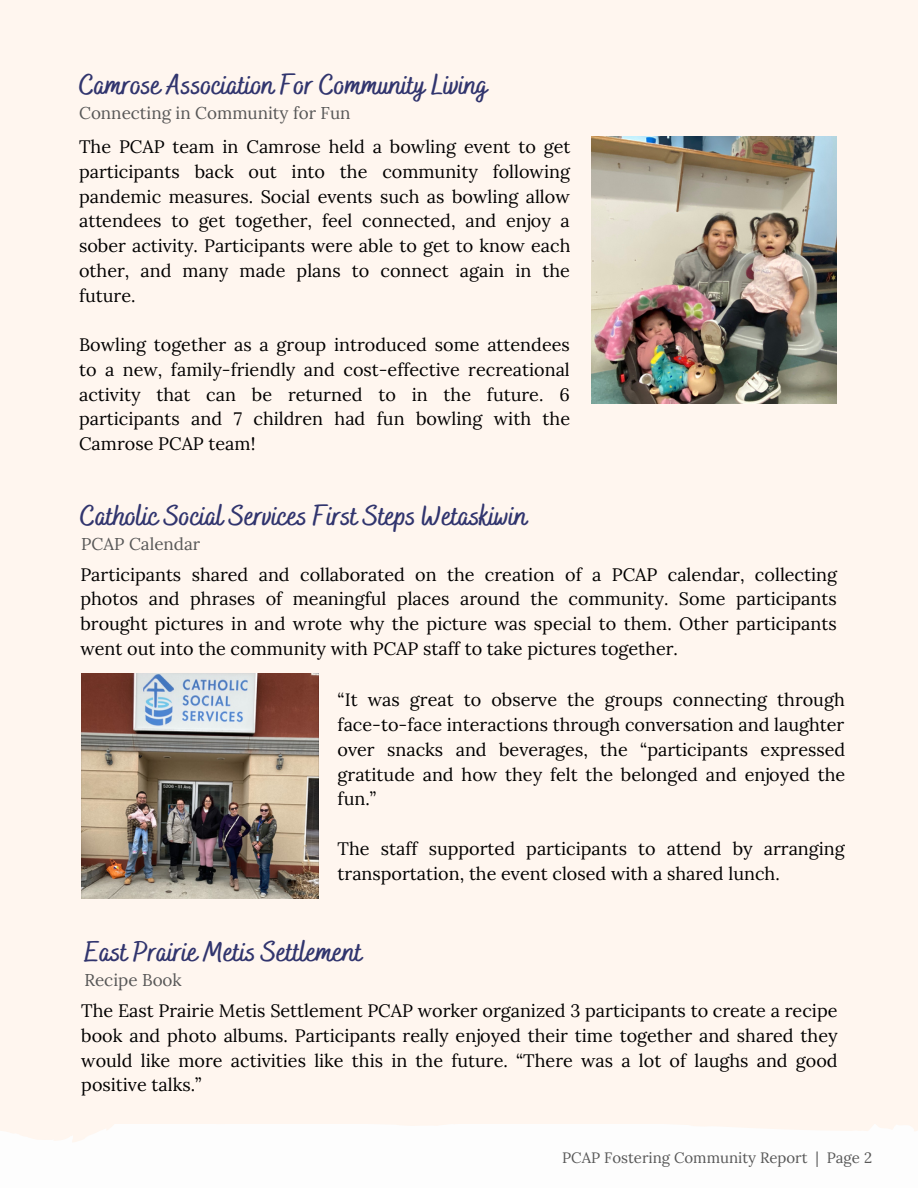
<style>
.page{position:relative;width:918px;height:1188px;background:#fff6ef}
.page>*{position:absolute;margin:0;border:0;box-sizing:border-box;transform-origin:0 0}
.t1{font:700 28.5px "Bakerie Smooth";color:#31356e}
.t2{font:18px/24.8px "Lora";color:#000;text-align:justify}
.t3{font:17.1px "Lora";color:#575757}
.t4{font:15px "Lora";color:#575757}
</style>
<div class="page">
<img style="left:592px;top:137px;width:245px;height:267px">
<img style="left:81px;top:673px;width:238px;height:225px">
<div style="left:0;top:1125px;width:918px;height:63px;background:#fdfdfd"></div>
<p class="t1" style="left:79px;top:68px;width:410px">Camrose Association For Community Living</p>
<p class="t2" style="left:79px;top:134px;width:493px">The PCAP team in Camrose held a bowling event to get participants back out into the community following pandemic measures. Social events such as bowling allow attendees to get together, feel connected, and enjoy a sober activity. Participants were able to get to know each other, and many made plans to connect again in the future.</p>
<p class="t2" style="left:79px;top:332px;width:493px">Bowling together as a group introduced some attendees to a new, family-friendly and cost-effective recreational activity that can be returned to in the future. 6 participants and 7 children had fun bowling with the Camrose PCAP team!</p>
<p class="t3" style="left:79px;top:102px;width:273px">Connecting in Community for Fun</p>
<p class="t1" style="left:80px;top:499px;width:449px">Catholic Social Services First Steps Wetaskiwin</p>
<p class="t3" style="left:81px;top:533px;width:121px">PCAP Calendar</p>
<p class="t2" style="left:80px;top:562px;width:758px">Participants shared and collaborated on the creation of a PCAP calendar, collecting photos and phrases of meaningful places around the community. Some participants brought pictures in and wrote why the picture was special to them. Other participants went out into the community with PCAP staff to take pictures together.</p>
<p class="t2" style="left:338px;top:687px;width:509px">“It was great to observe the groups connecting through face-to-face interactions through conversation and laughter over snacks and beverages, the “participants expressed gratitude and how they felt the belonged and enjoyed the fun.”</p>
<p class="t2" style="left:338px;top:836px;width:509px">The staff supported participants to attend by arranging transportation, the event closed with a shared lunch.</p>
<p class="t1" style="left:84px;top:935px;width:279px">East Prairie Metis Settlement</p>
<p class="t3" style="left:84px;top:968px;width:99px">Recipe Book</p>
<p class="t2" style="left:81px;top:998px;width:758px">The East Prairie Metis Settlement PCAP worker organized 3 participants to create a recipe book and photo albums. Participants really enjoyed their time together and shared they would like more activities like this in the future. “There was a lot of laughs and good positive talks.”</p>
<p class="t4" style="left:562px;top:1147px;width:311px">PCAP Fostering Community Report | Page 2</p>
</div>
